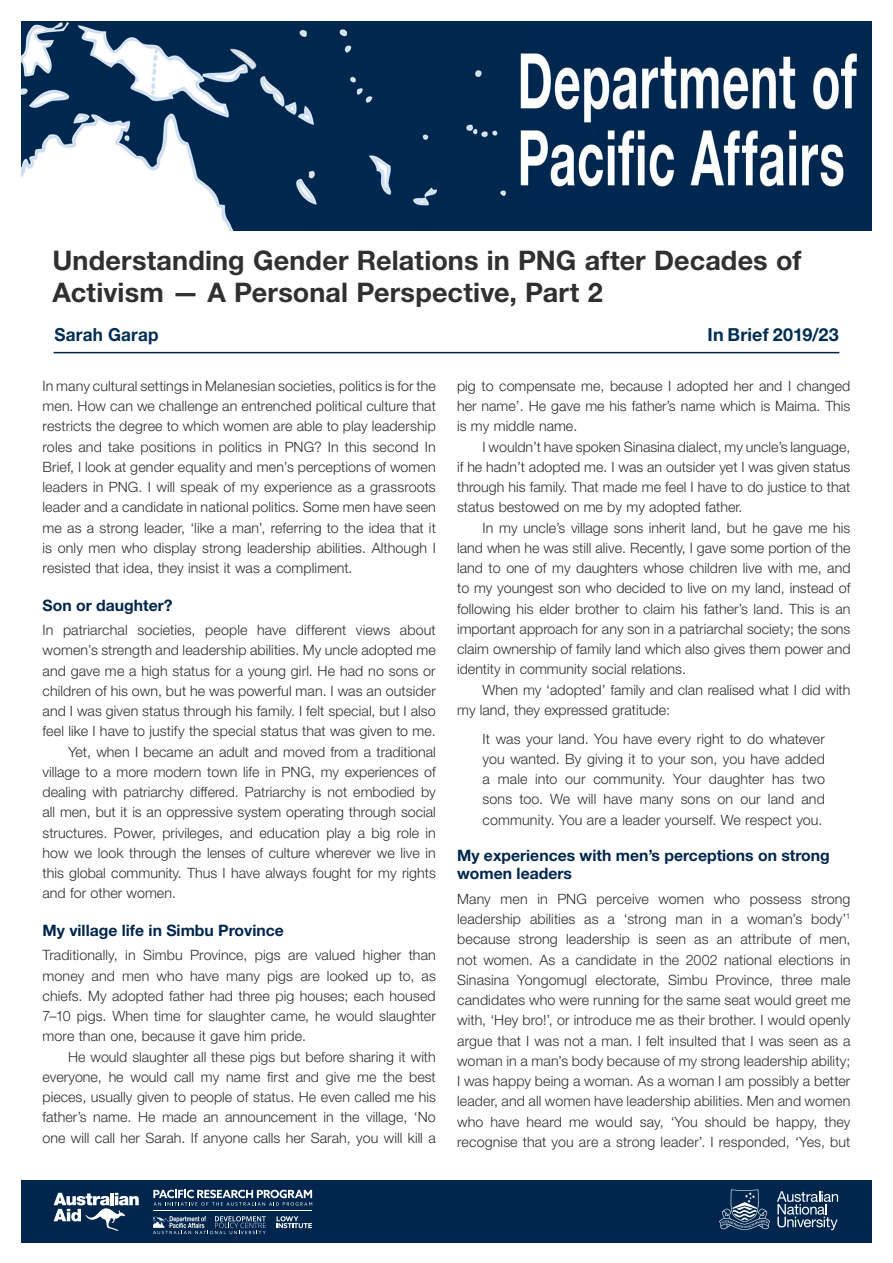
<style>
.page{position:relative;width:893px;height:1263px;background:#fff}
.page>*{position:absolute;margin:0;border:0;box-sizing:border-box;transform-origin:0 0}
.t1{font:700 27px/32.4px "Helvetica Neue LT Std";letter-spacing:.005em;color:#312f30}
.In_Brief_title{font:700 18px "Helvetica Neue LT Std";letter-spacing:.005em;color:#002d54}
.Author{font:700 18px "Helvetica Neue LT Std";letter-spacing:.01em;color:#002d54;scale:.95 1}
.Heading_2{font:700 15.75px/18.9px "Helvetica Neue LT Std";color:#00264e}
.Heading_1{font:700 15.75px "Helvetica Neue LT Std";color:#00264e}
.PARA_1{font:300 14.25px/20.2px "Helvetica Neue LT Std";letter-spacing:.01em;color:#312f30;text-align:justify}
.PARA_2{font:300 14.25px/20.2px "Helvetica Neue LT Std";color:#312f30;text-align:justify}
.Block_quote{font:300 14.25px/20.2px "Helvetica Neue LT Std";letter-spacing:.01em;color:#312f30;text-align:justify}
</style>
<div class="page">
<div style="left:21px;top:1181px;width:851px;height:62px;background:#00264e"></div>
<svg style="left:777px;top:1191px;width:61px;height:39px"></svg>
<svg style="left:719px;top:1189px;width:51px;height:41px"></svg>
<hr style="left:54px;top:352px;width:785px;height:1px;background:#00264e">
<img style="left:21px;top:22px;width:851px;height:208px">
<svg style="left:54px;top:1193px;width:85px;height:38px"></svg>
<svg style="left:277px;top:1216px;width:35px;height:12px"></svg>
<svg style="left:153px;top:1190px;width:159px;height:16px"></svg>
<hr style="left:153px;top:1210px;width:159px;height:1px;background:#fff">
<svg style="left:153px;top:1216px;width:113px;height:18px"></svg>
<p class="t1" style="left:53px;top:243px;width:750px">Understanding Gender Relations in PNG after Decades of<br>Activism — A Personal Perspective, Part 2</p>
<p class="Author" style="left:55px;top:323px;width:111px">Sarah Garap</p>
<p class="PARA_1" style="left:43px;top:375px;width:395px">In many cultural settings in Melanesian societies, politics is for the men. How can we challenge an entrenched political culture that restricts the degree to which women are able to play leadership roles and take positions in politics in PNG? In this second In Brief, I look at gender equality and men’s perceptions of women leaders in PNG. I will speak of my experience as a grassroots leader and a candidate in national politics. Some men have seen me as a strong leader, ‘like a man’, referring to the idea that it is only men who display strong leadership abilities. Although I resisted that idea, they insist it was a compliment.</p>
<p class="Heading_1" style="left:43px;top:595px;width:132px">Son or daughter?</p>
<p class="PARA_1" style="left:43px;top:619px;width:395px">In patriarchal societies, people have different views about women’s strength and leadership abilities. My uncle adopted me and gave me a high status for a young girl. He had no sons or children of his own, but he was powerful man. I was an outsider and I was given status through his family. I felt special, but I also feel like I have to justify the special status that was given to me.</p>
<p class="PARA_2" style="left:43px;top:741px;width:395px;text-indent:26px">Yet, when I became an adult and moved from a traditional village to a more modern town life in PNG, my experiences of dealing with patriarchy differed. Patriarchy is not embodied by all men, but it is an oppressive system operating through social structures. Power, privileges, and education play a big role in how we look through the lenses of culture wherever we live in this global community. Thus I have always fought for my rights and for other women.</p>
<p class="Heading_1" style="left:43px;top:920px;width:243px">My village life in Simbu Province</p>
<p class="PARA_1" style="left:43px;top:945px;width:395px">Traditionally, in Simbu Province, pigs are valued higher than money and men who have many pigs are looked up to, as chiefs. My adopted father had three pig houses; each housed 7–10 pigs. When time for slaughter came, he would slaughter more than one, because it gave him pride.</p>
<p class="PARA_2" style="left:43px;top:1046px;width:395px;text-indent:26px">He would slaughter all these pigs but before sharing it with everyone, he would call my name first and give me the best pieces, usually given to people of status. He even called me his father’s name. He made an announcement in the village, ‘No one will call her Sarah. If anyone calls her Sarah, you will kill a</p>
<p class="In_Brief_title" style="left:708px;top:323px;width:133px">In Brief 2019/23</p>
<p class="PARA_2" style="left:457px;top:375px;width:395px">pig to compensate me, because I adopted her and I changed her name’. He gave me his father’s name which is Maima. This is my middle name.</p>
<p class="PARA_2" style="left:457px;top:436px;width:395px;text-indent:26px">I wouldn’t have spoken Sinasina dialect, my uncle’s language, if he hadn’t adopted me. I was an outsider yet I was given status through his family. That made me feel I have to do justice to that status bestowed on me by my adopted father.</p>
<p class="PARA_2" style="left:457px;top:517px;width:395px;text-indent:26px">In my uncle’s village sons inherit land, but he gave me his land when he was still alive. Recently, I gave some portion of the land to one of my daughters whose children live with me, and to my youngest son who decided to live on my land, instead of following his elder brother to claim his father’s land. This is an important approach for any son in a patriarchal society; the sons claim ownership of family land which also gives them power and identity in community social relations.</p>
<p class="PARA_2" style="left:457px;top:679px;width:395px;text-indent:26px">When my ‘adopted’ family and clan realised what I did with my land, they expressed gratitude:</p>
<p class="Block_quote" style="left:483px;top:728px;width:344px">It was your land. You have every right to do whatever you wanted. By giving it to your son, you have added a male into our community. Your daughter has two sons too. We will have many sons on our land and community. You are a leader yourself. We respect you.</p>
<p class="Heading_2" style="left:457px;top:845px;width:374px">My experiences with men’s perceptions on strong women leaders</p>
<p class="PARA_1" style="left:457px;top:888px;width:395px">Many men in PNG perceive women who possess strong leadership abilities as a ‘strong man in a woman’s body’<sup>1 </sup>because strong leadership is seen as an attribute of men, not women. As a candidate in the 2002 national elections in Sinasina Yongomugl electorate, Simbu Province, three male candidates who were running for the same seat would greet me with, ‘Hey bro!’, or introduce me as their brother. I would openly argue that I was not a man. I felt insulted that I was seen as a woman in a man’s body because of my strong leadership ability; I was happy being a woman. As a woman I am possibly a better leader, and all women have leadership abilities. Men and women who have heard me would say, ‘You should be happy, they recognise that you are a strong leader’. I responded, ‘Yes, but</p>
</div>
